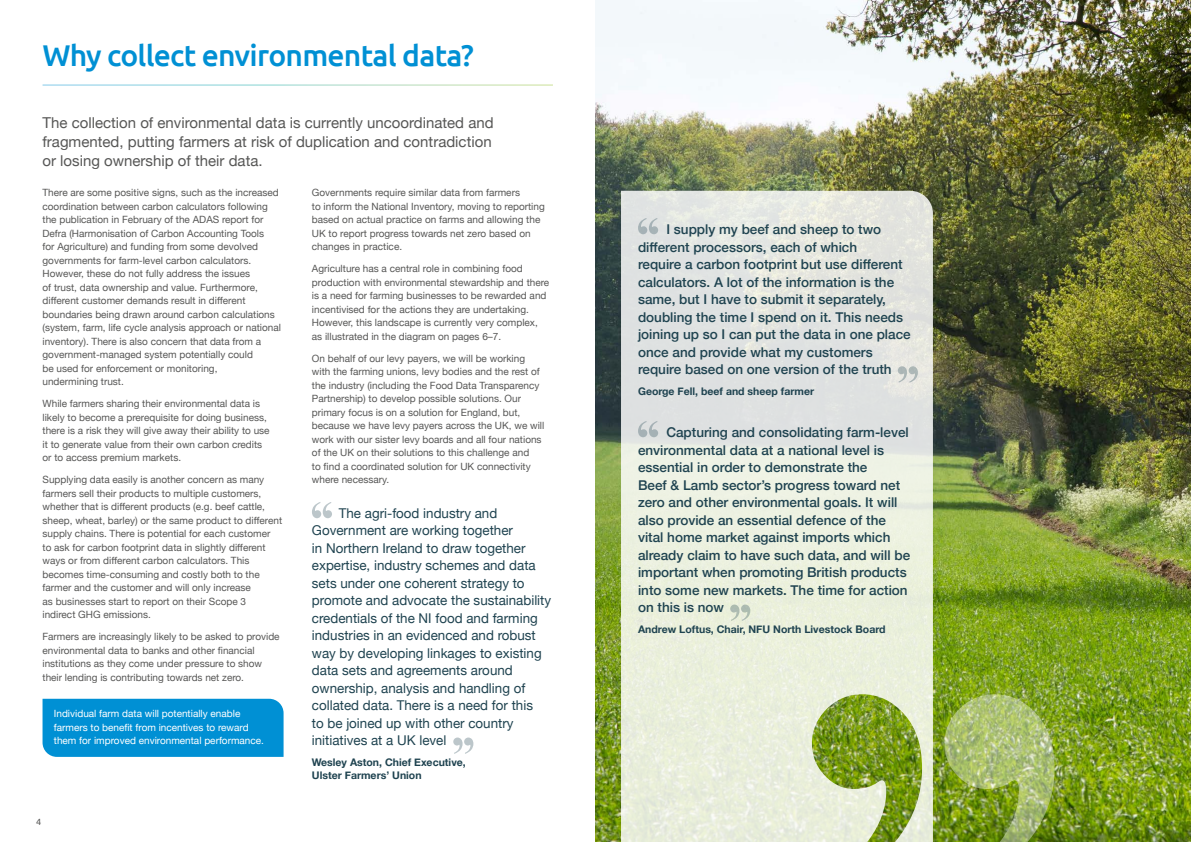
<style>
.page{position:relative;width:1191px;height:842px;background:#fff}
.page>*{position:absolute;margin:0;border:0;box-sizing:border-box;transform-origin:0 0}
.SECTION_TITLES___DTFF{font:500 30px "Ubuntu";letter-spacing:-.025em;color:#0090d4}
.SECTION_INTROS_LARGE__DTFF{font:15px/19px "Helvetica Neue";color:#575756}
.QUOTE_2{font:500 13.5px/17.5px "Helvetica Neue";color:#1f4350}
.QUOTE_2-2{font:13.5px/17.5px "Helvetica Neue";color:#1f4350}
.QUOTE_REF{font:700 10.5px/13px "Helvetica Neue";color:#1f4350}
.MAIN_BODY__DTFF{font:10px/13.5px "Helvetica Neue";color:#575756}
.MAIN_BODY__DTFF-2{font:10px/13.5px "Helvetica Neue";color:#fff}
.t1{font:9px "Ubuntu";color:#575756}
</style>
<div class="page">
<img style="left:595px;top:0;width:596px;height:842px">
<svg style="left:621px;top:191px;width:312px;height:651px;background:#e7eadf"></svg>
<svg style="left:638px;top:218px;width:20px;height:16px"></svg>
<svg style="left:638px;top:421px;width:20px;height:16px"></svg>
<img style="left:812px;top:694px;width:110px;height:148px">
<img style="left:935px;top:694px;width:119px;height:148px">
<svg style="left:730px;top:604px;width:20px;height:17px"></svg>
<svg style="left:897px;top:366px;width:21px;height:17px"></svg>
<div style="left:43px;top:699px;width:240px;height:58px;background:#0090d4"></div>
<svg style="left:453px;top:737px;width:20px;height:17px"></svg>
<svg style="left:312px;top:502px;width:20px;height:16px"></svg>
<p class="SECTION_TITLES___DTFF" style="left:43px;top:36px;width:433px">Why collect environmental data?</p>
<p class="SECTION_INTROS_LARGE__DTFF" style="left:43px;top:114px;width:452px">The collection of environmental data is currently uncoordinated and fragmented, putting farmers at risk of duplication and contradiction or losing ownership of their data.</p>
<p class="MAIN_BODY__DTFF" style="left:43px;top:187px;width:240px">There are some positive signs, such as the increased coordination between carbon calculators following the publication in February of the ADAS report for Defra (Harmonisation of Carbon Accounting Tools<br>for Agriculture) and funding from some devolved governments for farm-level carbon calculators.<br>However, these do not fully address the issues<br>of trust, data ownership and value. Furthermore, different customer demands result in different boundaries being drawn around carbon calculations (system, farm, life cycle analysis approach or national inventory). There is also concern that data from a government-managed system potentially could<br>be used for enforcement or monitoring,<br>undermining trust.</p>
<p class="MAIN_BODY__DTFF" style="left:43px;top:398px;width:229px">While farmers sharing their environmental data is likely to become a prerequisite for doing business, there is a risk they will give away their ability to use it to generate value from their own carbon credits or to access premium markets.</p>
<p class="MAIN_BODY__DTFF" style="left:43px;top:474px;width:241px">Supplying data easily is another concern as many farmers sell their products to multiple customers, whether that is different products (e.g. beef cattle, sheep, wheat, barley) or the same product to different supply chains. There is potential for each customer<br>to ask for carbon footprint data in slightly different ways or from different carbon calculators. This becomes time-consuming and costly both to the farmer and the customer and will only increase<br>as businesses start to report on their Scope 3<br>indirect GHG emissions.</p>
<p class="MAIN_BODY__DTFF" style="left:43px;top:631px;width:239px">Farmers are increasingly likely to be asked to provide environmental data to banks and other financial institutions as they come under pressure to show their lending is contributing towards net zero.</p>
<p class="MAIN_BODY__DTFF" style="left:312px;top:187px;width:234px">Governments require similar data from farmers<br>to inform the National Inventory, moving to reporting based on actual practice on farms and allowing the UK to report progress towards net zero based on changes in practice.</p>
<p class="MAIN_BODY__DTFF" style="left:312px;top:263px;width:239px">Agriculture has a central role in combining food production with environmental stewardship and there is a need for farming businesses to be rewarded and incentivised for the actions they are undertaking.<br>However, this landscape is currently very complex, as illustrated in the diagram on pages 6–7.</p>
<p class="MAIN_BODY__DTFF" style="left:312px;top:352px;width:234px">On behalf of our levy payers, we will be working with the farming unions, levy bodies and the rest of the industry (including the Food Data Transparency Partnership) to develop possible solutions. Our primary focus is on a solution for England, but, because we have levy payers across the UK, we will work with our sister levy boards and all four nations of the UK on their solutions to this challenge and<br>to find a coordinated solution for UK connectivity where necessary.</p>
<p class="QUOTE_2-2" style="left:312px;top:505px;width:241px;text-indent:27px">The agri-food industry and Government are working together<br>in Northern Ireland to draw together expertise, industry schemes and data sets under one coherent strategy to promote and advocate the sustainability credentials of the NI food and farming industries in an evidenced and robust way by developing linkages to existing data sets and agreements around ownership, analysis and handling of collated data. There is a need for this<br>to be joined up with other country initiatives at a UK level</p>
<p class="QUOTE_REF" style="left:312px;top:756px;width:155px">Wesley Aston, Chief Executive,<br>Ulster Farmers’ Union</p>
<p class="MAIN_BODY__DTFF-2" style="left:54px;top:707px;width:212px">Individual farm data will potentially enable farmers to benefit from incentives to reward them for improved environmental performance.</p>
<p class="t1" style="left:36px;top:816px;width:7px">4</p>
<p class="QUOTE_2" style="left:638px;top:219px;width:274px;text-indent:28px">I supply my beef and sheep to two different processors, each of which<br>require a carbon footprint but use different calculators. A lot of the information is the same, but I have to submit it separately, doubling the time I spend on it. This needs joining up so I can put the data in one place once and provide what my customers require based on one version of the truth</p>
<p class="QUOTE_REF" style="left:638px;top:385px;width:178px">George Fell, beef and sheep farmer</p>
<p class="QUOTE_2" style="left:638px;top:423px;width:274px;text-indent:28px">Capturing and consolidating farm-level environmental data at a national level is essential in order to demonstrate the<br>Beef &amp; Lamb sector’s progress toward net zero and other environmental goals. It will also provide an essential defence of the vital home market against imports which already claim to have such data, and will be important when promoting British products into some new markets. The time for action on this is now</p>
<p class="QUOTE_REF" style="left:638px;top:623px;width:249px">Andrew Loftus, Chair, NFU North Livestock Board</p>
</div>
